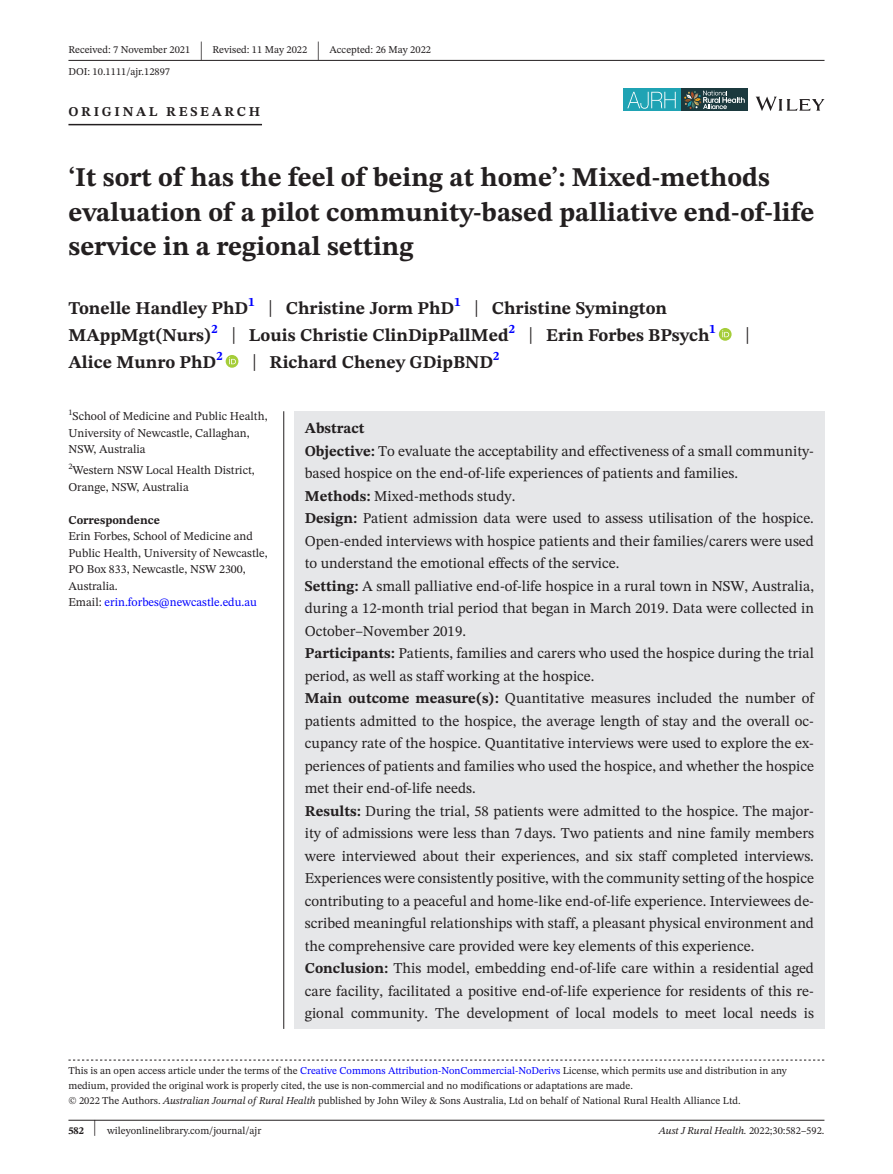
<style>
.page{position:relative;width:893px;height:1174px;background:#fff}
.page>*{position:absolute;margin:0;border:0;box-sizing:border-box;transform-origin:0 0}
.t1{font:700 27px/34.5px "STIX Two Text";color:#231f20}
.t2{font:25.65px "STIX Two Text";color:#231f20;scale:.49 1}
.t3{font:23.4px "STIX Two Text";color:#231f20;scale:.77 1}
.t4{font:700 18px/27px "STIX Two Text";color:#231f20}
.t5{font:15px/22.5px "STIX Two Text";color:#231f20}
.t6{font:700 13.5px "STIX Two Text";letter-spacing:.2em;color:#231f20}
.t7{font:12px/16.5px "STIX Two Text";color:#231f20}
.t8{font:700 12px "STIX Two Text";color:#231f20}
.t9{font:10.5px/15px "STIX Two Text";color:#231f20}
.t10{font:italic 10.5px "STIX Two Text";color:#231f20}
.s1{font-weight:400;font-size:23.4px}
.s2{color:#00f}
.s3{font-weight:700}
.s4{font-style:italic}
.s5{font-size:22.2px}
.s6{font-style:normal}
</style>
<div class="page">
<hr style="left:68px;top:1119px;width:756px;height:1px;background:#231f20">
<svg style="left:756px;top:97px;width:68px;height:14px"></svg>
<div style="left:681px;top:89px;width:67px;height:22px;background:#1b393e"></div>
<div style="left:623px;top:89px;width:58px;height:22px;background:#1fa3b4"></div>
<svg style="left:627px;top:92px;width:49px;height:17px"></svg>
<svg style="left:684px;top:91px;width:61px;height:18px"></svg>
<hr style="left:68px;top:60px;width:756px;height:1px;background:#231f20">
<hr style="left:68px;top:124px;width:194px;height:1px;background:#231f20">
<svg style="left:719px;top:328px;width:13px;height:13px"></svg>
<svg style="left:722px;top:330px;width:7px;height:7px"></svg>
<svg style="left:226px;top:355px;width:12px;height:13px"></svg>
<svg style="left:229px;top:357px;width:7px;height:7px"></svg>
<svg style="left:68px;top:1059px;width:756px;height:1px"></svg>
<div style="left:294px;top:411px;width:530px;height:618px;background:#e6e7e9"></div>
<hr style="left:283px;top:411px;width:1px;height:618px;background:#231f20">
<p class="t9" style="left:68px;top:42px;width:123px">Received: 7 November 2021</p>
<h2 class="t2" style="left:200px;top:32px;width:8px">|</h2>
<p class="t9" style="left:213px;top:42px;width:96px">Revised: 11 May 2022</p>
<h2 class="t2" style="left:317px;top:32px;width:8px">|</h2>
<p class="t9" style="left:330px;top:42px;width:103px">Accepted: 26 May 2022</p>
<p class="t9" style="left:68px;top:64px;width:103px">DOI: 10.1111/ajr.12897</p>
<p class="t6" style="left:68px;top:101px;width:193px">ORIGINAL RESEARCH</p>
<h1 class="t1" style="left:68px;top:161px;width:747px">‘It sort of has the feel of being at home’: Mixed-methods evaluation of a pilot community-based palliative end-of-life service in a regional setting</h1>
<p class="t4" style="left:68px;top:295px;width:649px">Tonelle Handley PhD<sup>1</sup> <span class="s1">|</span> Christine Jorm PhD<sup>1</sup> <span class="s1">|</span> Christine Symington<br>MAppMgt(Nurs)<sup>2</sup> <span class="s1">|</span> Louis Christie ClinDipPallMed<sup>2</sup> <span class="s1">|</span> Erin Forbes BPsych<sup>1</sup></p>
<h3 class="t3" style="left:745px;top:318px;width:8px">|</h3>
<p class="t4" style="left:68px;top:349px;width:156px">Alice Munro PhD<sup>2</sup></p>
<p class="t4" style="left:252px;top:349px;width:249px"><span class="s1">|</span> Richard Cheney GDipBND<sup>2</sup></p>
<p class="t7" style="left:68px;top:408px;width:201px"><sup>1</sup>School of Medicine and Public Health,<br>University of Newcastle, Callaghan,<br>NSW, Australia</p>
<p class="t7" style="left:68px;top:462px;width:188px"><sup>2</sup>Western NSW Local Health District,<br>Orange, NSW, Australia</p>
<p class="t8" style="left:68px;top:511px;width:93px">Correspondence</p>
<p class="t7" style="left:68px;top:528px;width:201px">Erin Forbes, School of Medicine and<br>Public Health, University of Newcastle,<br>PO Box 833, Newcastle, NSW 2300,<br>Australia.<br>Email: <span class="s2">erin.forbes@newcastle.edu.au</span></p>
<p class="t5" style="left:305px;top:417px;width:511px"><span class="s3">Abstract<br>Objective:</span> To evaluate the acceptability and effectiveness of a small community&shy;based hospice on the end-of-life experiences of patients and families.<br><span class="s3">Methods:</span> Mixed-methods study.<br><span class="s3">Design:</span> Patient admission data were used to assess utilisation of the hospice.<br>Open-ended interviews with hospice patients and their families/carers were used to understand the emotional effects of the service.<br><span class="s3">Setting:</span> A small palliative end-of-life hospice in a rural town in NSW, Australia, during a 12-month trial period that began in March 2019. Data were collected in October–November 2019.<br><span class="s3">Participants:</span> Patients, families and carers who used the hospice during the trial period, as well as staff working at the hospice.<br><span class="s3">Main outcome measure(s):</span> Quantitative measures included the number of patients admitted to the hospice, the average length of stay and the overall oc&shy;cupancy rate of the hospice. Quantitative interviews were used to explore the ex&shy;periences of patients and families who used the hospice, and whether the hospice met their end-of-life needs.<br><span class="s3">Results:</span> During the trial, 58 patients were admitted to the hospice. The major&shy;ity of admissions were less than 7days. Two patients and nine family members were interviewed about their experiences, and six staff completed interviews.<br>Experiences were consistently positive, with the community setting of the hospice contributing to a peaceful and home-like end-of-life experience. Interviewees de&shy;scribed meaningful relationships with staff, a pleasant physical environment and the comprehensive care provided were key elements of this experience.<br><span class="s3">Conclusion:</span> This model, embedding end-of-life care within a residential aged care facility, facilitated a positive end-of-life experience for residents of this re&shy;gional community. The development of local models to meet local needs is</p>
<p class="t9" style="left:68px;top:1063px;width:720px">This is an open access article under the terms of the <span class="s2">Creative Commons Attribution-NonCommercial-NoDerivs</span> License, which permits use and distribution in any medium, provided the original work is properly cited, the use is non-commercial and no modifications or adaptations are made.<br>© 2022 The Authors. <span class="s4">Australian Journal of Rural Health</span> published by John Wiley &amp; Sons Australia, Ltd on behalf of National Rural Health Alliance Ltd.</p>
<p class="t9" style="left:68px;top:1123px;width:194px"><span class="s3">582</span> <span class="s5">|</span> wileyonlinelibrary.com/journal/ajr</p>
<p class="t10" style="left:659px;top:1123px;width:167px">Aust J Rural Health. <span class="s6">2022;30:582–592.</span></p>
</div>
